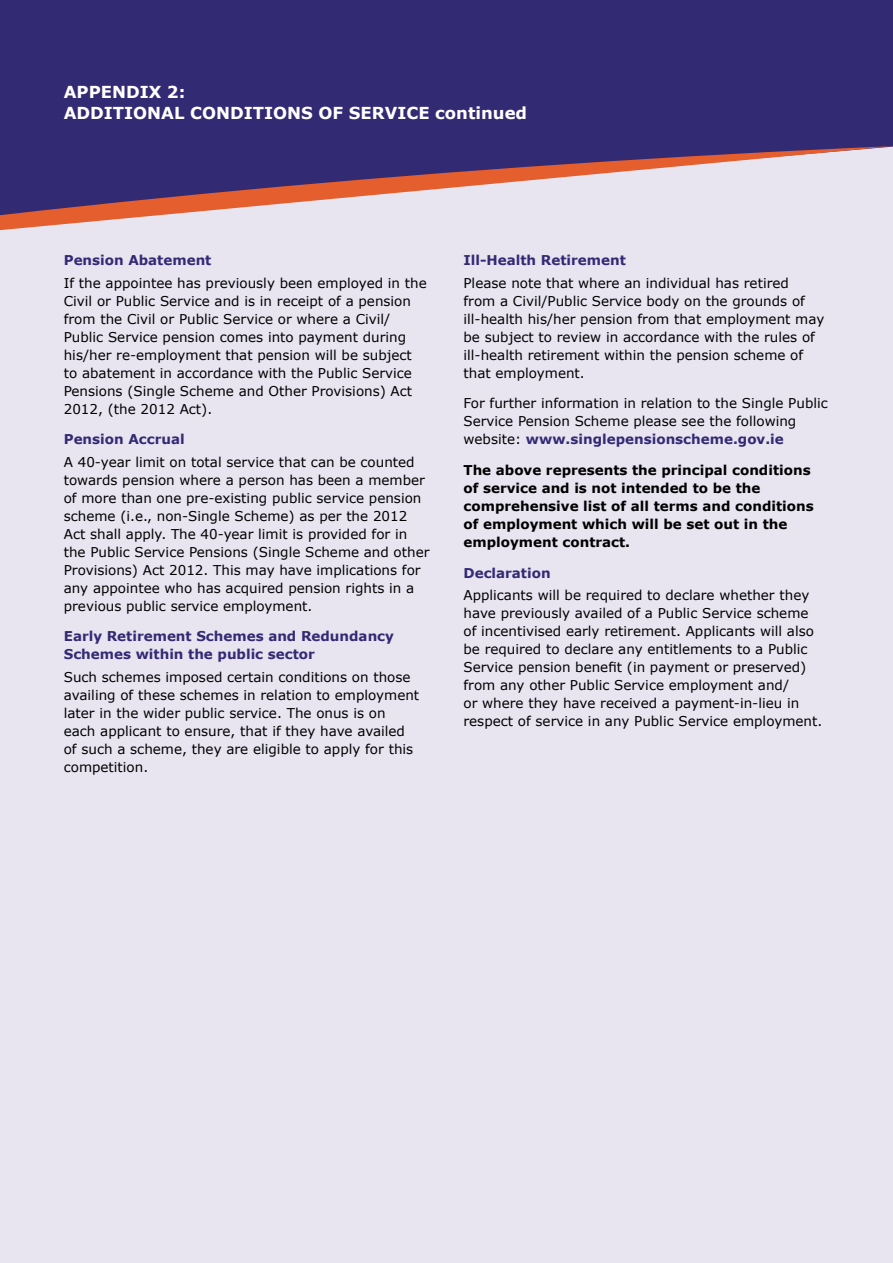
<style>
.page{position:relative;width:893px;height:1263px;background:#fff}
.page>*{position:absolute;margin:0;border:0;box-sizing:border-box;transform-origin:0 0}
.t1{font:700 16.5px/21px "Verdana";color:#fff}
.t2{font:13.5px/18px "Verdana";color:#000}
.t3{font:700 13.5px/18px "Verdana";color:#000}
.t4{font:700 13.5px/18px "Verdana";color:#332a74}
.s1{font-weight:700;color:#332a74}
</style>
<div class="page">
<div style="left:0;top:0;width:893px;height:326px;background:#332a74"></div>
<div style="left:0;top:268px;width:893px;height:995px;background:#e8e5f1"></div>
<svg style="left:0;top:146px;width:893px;height:122px;fill:#e8e5f1"></svg>
<p class="t1" style="left:64px;top:81px;width:465px">APPENDIX 2:<br>ADDITIONAL CONDITIONS OF SERVICE continued</p>
<p class="t4" style="left:64px;top:252px;width:149px">Pension Abatement</p>
<p class="t2" style="left:64px;top:274px;width:365px">If the appointee has previously been employed in the Civil or Public Service and is in receipt of a pension from the Civil or Public Service or where a Civil/ Public Service pension comes into payment during his/her re-employment that pension will be subject to abatement in accordance with the Public Service Pensions (Single Scheme and Other Provisions) Act 2012, (the 2012 Act).</p>
<p class="t4" style="left:64px;top:431px;width:122px">Pension Accrual</p>
<p class="t2" style="left:64px;top:453px;width:367px">A 40-year limit on total service that can be counted towards pension where a person has been a member of more than one pre-existing public service pension scheme (i.e., non-Single Scheme) as per the 2012<br>Act shall apply. The 40-year limit is provided for in the Public Service Pensions (Single Scheme and other Provisions) Act 2012. This may have implications for any appointee who has acquired pension rights in a previous public service employment.</p>
<p class="t4" style="left:64px;top:628px;width:332px">Early Retirement Schemes and Redundancy<br>Schemes within the public sector</p>
<p class="t2" style="left:64px;top:668px;width:357px">Such schemes imposed certain conditions on those availing of these schemes in relation to employment later in the wider public service. The onus is on each applicant to ensure, that if they have availed of such a scheme, they are eligible to apply for this competition.</p>
<p class="t4" style="left:463px;top:252px;width:164px">Ill-Health Retirement</p>
<p class="t2" style="left:463px;top:274px;width:362px">Please note that where an individual has retired<br>from a Civil/Public Service body on the grounds of ill-health his/her pension from that employment may be subject to review in accordance with the rules of ill-health retirement within the pension scheme of that employment.</p>
<p class="t2" style="left:463px;top:395px;width:366px">For further information in relation to the Single Public<br>Service Pension Scheme please see the following website: <span class="s1">www.singlepensionscheme.gov.ie</span></p>
<p class="t3" style="left:463px;top:461px;width:352px">The above represents the principal conditions of service and is not intended to be the comprehensive list of all terms and conditions of employment which will be set out in the employment contract.</p>
<p class="t4" style="left:463px;top:564px;width:89px">Declaration</p>
<p class="t2" style="left:463px;top:586px;width:360px">Applicants will be required to declare whether they have previously availed of a Public Service scheme of incentivised early retirement. Applicants will also be required to declare any entitlements to a Public Service pension benefit (in payment or preserved) from any other Public Service employment and/<br>or where they have received a payment-in-lieu in respect of service in any Public Service employment.</p>
</div>
